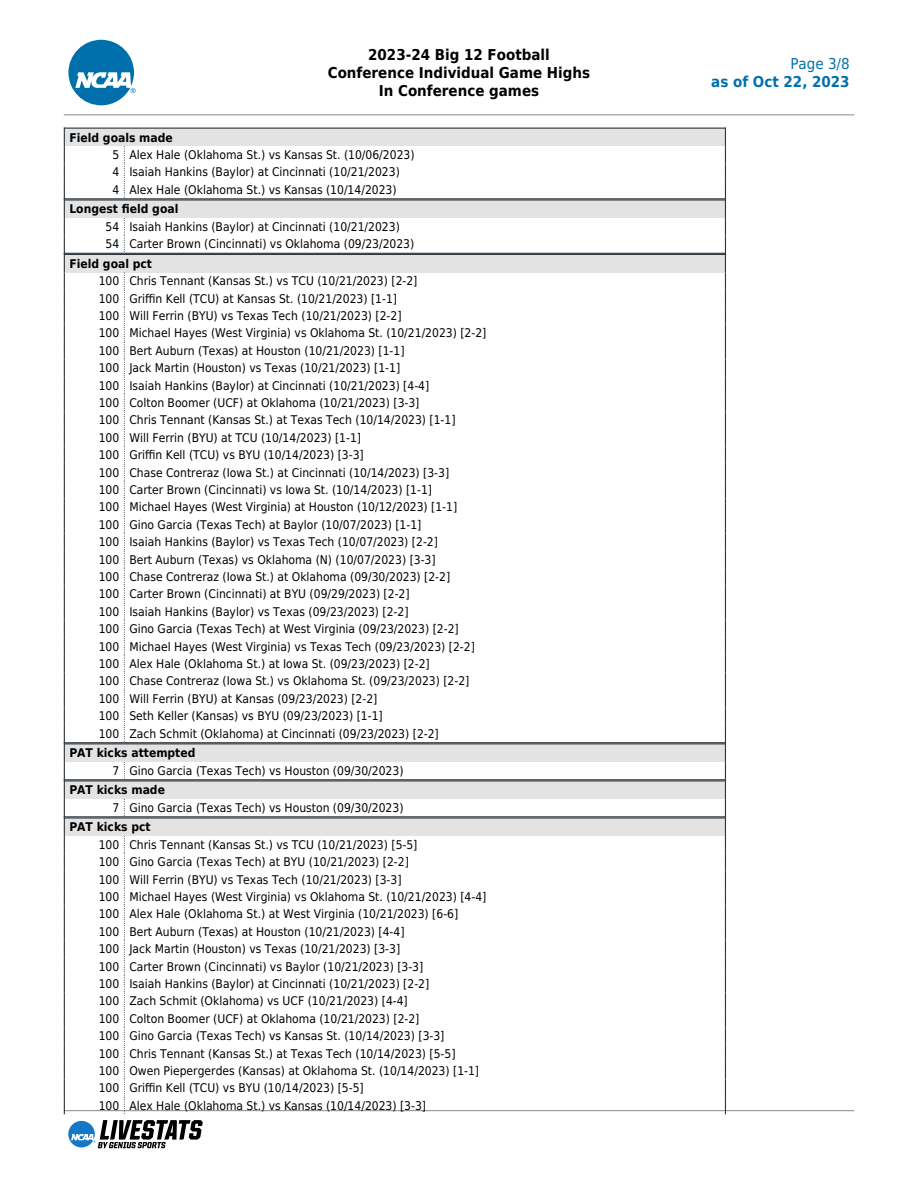
<style>
.page{position:relative;width:918px;height:1188px;background:#fff}
.page>*{position:absolute;margin:0;border:0;box-sizing:border-box;transform-origin:0 0}
.t1{font:700 15px/18px "DejaVu Sans Condensed";color:#000;text-align:center}
.t2{font:700 15px "DejaVu Sans Condensed";color:#0070ac}
.t3{font:15px "DejaVu Sans Condensed";color:#0070ac}
.t4{font:12px/17.4px "DejaVu Sans Condensed";color:#000}
.t5{font:700 12px "DejaVu Sans Condensed";color:#000}
</style>
<div class="page">
<svg style="left:68px;top:40px;width:68px;height:65px"></svg>
<hr style="left:64px;top:114px;width:790px;height:1px;background:#888">
<hr style="left:64px;top:1110px;width:790px;height:1px;background:#888">
<svg style="left:68px;top:1120px;width:135px;height:28px"></svg>
<div style="left:65px;top:129px;width:660px;height:17px;background:#e3e3e3"></div>
<hr style="left:64px;top:128px;width:661px;height:1px;background:#2d353c">
<svg style="left:124px;top:147px;width:1px;height:51px"></svg>
<hr style="left:64px;top:198px;width:60px;height:1px;background:#2d353c">
<hr style="left:125px;top:198px;width:600px;height:1px;background:#2d353c">
<div style="left:65px;top:201px;width:660px;height:17px;background:#e3e3e3"></div>
<hr style="left:64px;top:199px;width:661px;height:2px;background:#2d353c">
<svg style="left:124px;top:218px;width:1px;height:34px"></svg>
<hr style="left:64px;top:253px;width:60px;height:1px;background:#2d353c">
<hr style="left:125px;top:253px;width:600px;height:1px;background:#2d353c">
<div style="left:65px;top:255px;width:660px;height:17px;background:#e3e3e3"></div>
<hr style="left:64px;top:254px;width:661px;height:1px;background:#2d353c">
<svg style="left:124px;top:273px;width:1px;height:469px"></svg>
<hr style="left:64px;top:742px;width:60px;height:1px;background:#2d353c">
<hr style="left:125px;top:742px;width:600px;height:1px;background:#2d353c">
<div style="left:65px;top:744px;width:660px;height:18px;background:#e3e3e3"></div>
<hr style="left:64px;top:743px;width:661px;height:1px;background:#2d353c">
<svg style="left:124px;top:762px;width:1px;height:17px"></svg>
<hr style="left:64px;top:779px;width:60px;height:1px;background:#2d353c">
<hr style="left:125px;top:779px;width:600px;height:1px;background:#2d353c">
<div style="left:65px;top:781px;width:660px;height:18px;background:#e3e3e3"></div>
<hr style="left:64px;top:780px;width:661px;height:1px;background:#2d353c">
<svg style="left:124px;top:799px;width:1px;height:17px"></svg>
<hr style="left:64px;top:816px;width:60px;height:1px;background:#2d353c">
<hr style="left:125px;top:816px;width:600px;height:1px;background:#2d353c">
<div style="left:65px;top:819px;width:660px;height:17px;background:#e3e3e3"></div>
<hr style="left:64px;top:817px;width:661px;height:2px;background:#2d353c">
<svg style="left:124px;top:836px;width:1px;height:278px"></svg>
<svg style="left:64px;top:129px;width:1px;height:985px"></svg>
<svg style="left:725px;top:128px;width:1px;height:986px"></svg>
<p class="t1" style="left:328px;top:46px;width:264px">2023-24 Big 12 Football<br>Conference Individual Game Highs<br>In Conference games</p>
<p class="t3" style="left:790px;top:55px;width:61px">Page 3/8</p>
<p class="t2" style="left:711px;top:73px;width:140px">as of Oct 22, 2023</p>
<p class="t5" style="left:69px;top:130px;width:105px">Field goals made</p>
<p class="t4" style="left:112px;top:146px;width:304px">5 Alex Hale (Oklahoma St.) vs Kansas St. (10/06/2023)<br>4 Isaiah Hankins (Baylor) at Cincinnati (10/21/2023)<br>4 Alex Hale (Oklahoma St.) vs Kansas (10/14/2023)</p>
<p class="t5" style="left:69px;top:202px;width:111px">Longest field goal</p>
<p class="t4" style="left:106px;top:218px;width:310px">54 Isaiah Hankins (Baylor) at Cincinnati (10/21/2023)<br>54 Carter Brown (Cincinnati) vs Oklahoma (09/23/2023)</p>
<p class="t5" style="left:69px;top:257px;width:84px">Field goal pct</p>
<p class="t4" style="left:99px;top:272px;width:389px">100 Chris Tennant (Kansas St.) vs TCU (10/21/2023) [2-2]<br>100 Griffin Kell (TCU) at Kansas St. (10/21/2023) [1-1]<br>100 Will Ferrin (BYU) vs Texas Tech (10/21/2023) [2-2]<br>100 Michael Hayes (West Virginia) vs Oklahoma St. (10/21/2023) [2-2] 100 Bert Auburn (Texas) at Houston (10/21/2023) [1-1]<br>100 Jack Martin (Houston) vs Texas (10/21/2023) [1-1]<br>100 Isaiah Hankins (Baylor) at Cincinnati (10/21/2023) [4-4]<br>100 Colton Boomer (UCF) at Oklahoma (10/21/2023) [3-3]<br>100 Chris Tennant (Kansas St.) at Texas Tech (10/14/2023) [1-1]<br>100 Will Ferrin (BYU) at TCU (10/14/2023) [1-1]<br>100 Griffin Kell (TCU) vs BYU (10/14/2023) [3-3]<br>100 Chase Contreraz (Iowa St.) at Cincinnati (10/14/2023) [3-3]<br>100 Carter Brown (Cincinnati) vs Iowa St. (10/14/2023) [1-1]<br>100 Michael Hayes (West Virginia) at Houston (10/12/2023) [1-1]<br>100 Gino Garcia (Texas Tech) at Baylor (10/07/2023) [1-1]<br>100 Isaiah Hankins (Baylor) vs Texas Tech (10/07/2023) [2-2]<br>100 Bert Auburn (Texas) vs Oklahoma (N) (10/07/2023) [3-3]<br>100 Chase Contreraz (Iowa St.) at Oklahoma (09/30/2023) [2-2]<br>100 Carter Brown (Cincinnati) at BYU (09/29/2023) [2-2]<br>100 Isaiah Hankins (Baylor) vs Texas (09/23/2023) [2-2]<br>100 Gino Garcia (Texas Tech) at West Virginia (09/23/2023) [2-2]<br>100 Michael Hayes (West Virginia) vs Texas Tech (09/23/2023) [2-2] 100 Alex Hale (Oklahoma St.) at Iowa St. (09/23/2023) [2-2]<br>100 Chase Contreraz (Iowa St.) vs Oklahoma St. (09/23/2023) [2-2] 100 Will Ferrin (BYU) at Kansas (09/23/2023) [2-2]<br>100 Seth Keller (Kansas) vs BYU (09/23/2023) [1-1]<br>100 Zach Schmit (Oklahoma) at Cincinnati (09/23/2023) [2-2]</p>
<p class="t5" style="left:69px;top:746px;width:128px">PAT kicks attempted</p>
<p class="t4" style="left:112px;top:762px;width:293px">7 Gino Garcia (Texas Tech) vs Houston (09/30/2023)</p>
<p class="t5" style="left:69px;top:783px;width:97px">PAT kicks made</p>
<p class="t4" style="left:112px;top:799px;width:293px">7 Gino Garcia (Texas Tech) vs Houston (09/30/2023)</p>
<p class="t5" style="left:69px;top:820px;width:83px">PAT kicks pct</p>
<p class="t4" style="left:99px;top:836px;width:389px">100 Chris Tennant (Kansas St.) vs TCU (10/21/2023) [5-5]<br>100 Gino Garcia (Texas Tech) at BYU (10/21/2023) [2-2]<br>100 Will Ferrin (BYU) vs Texas Tech (10/21/2023) [3-3]<br>100 Michael Hayes (West Virginia) vs Oklahoma St. (10/21/2023) [4-4] 100 Alex Hale (Oklahoma St.) at West Virginia (10/21/2023) [6-6]<br>100 Bert Auburn (Texas) at Houston (10/21/2023) [4-4]<br>100 Jack Martin (Houston) vs Texas (10/21/2023) [3-3]<br>100 Carter Brown (Cincinnati) vs Baylor (10/21/2023) [3-3]<br>100 Isaiah Hankins (Baylor) at Cincinnati (10/21/2023) [2-2]<br>100 Zach Schmit (Oklahoma) vs UCF (10/21/2023) [4-4]<br>100 Colton Boomer (UCF) at Oklahoma (10/21/2023) [2-2]<br>100 Gino Garcia (Texas Tech) vs Kansas St. (10/14/2023) [3-3]<br>100 Chris Tennant (Kansas St.) at Texas Tech (10/14/2023) [5-5]<br>100 Owen Piepergerdes (Kansas) at Oklahoma St. (10/14/2023) [1-1] 100 Griffin Kell (TCU) vs BYU (10/14/2023) [5-5]<br>100 Alex Hale (Oklahoma St.) vs Kansas (10/14/2023) [3-3]</p>
</div>
